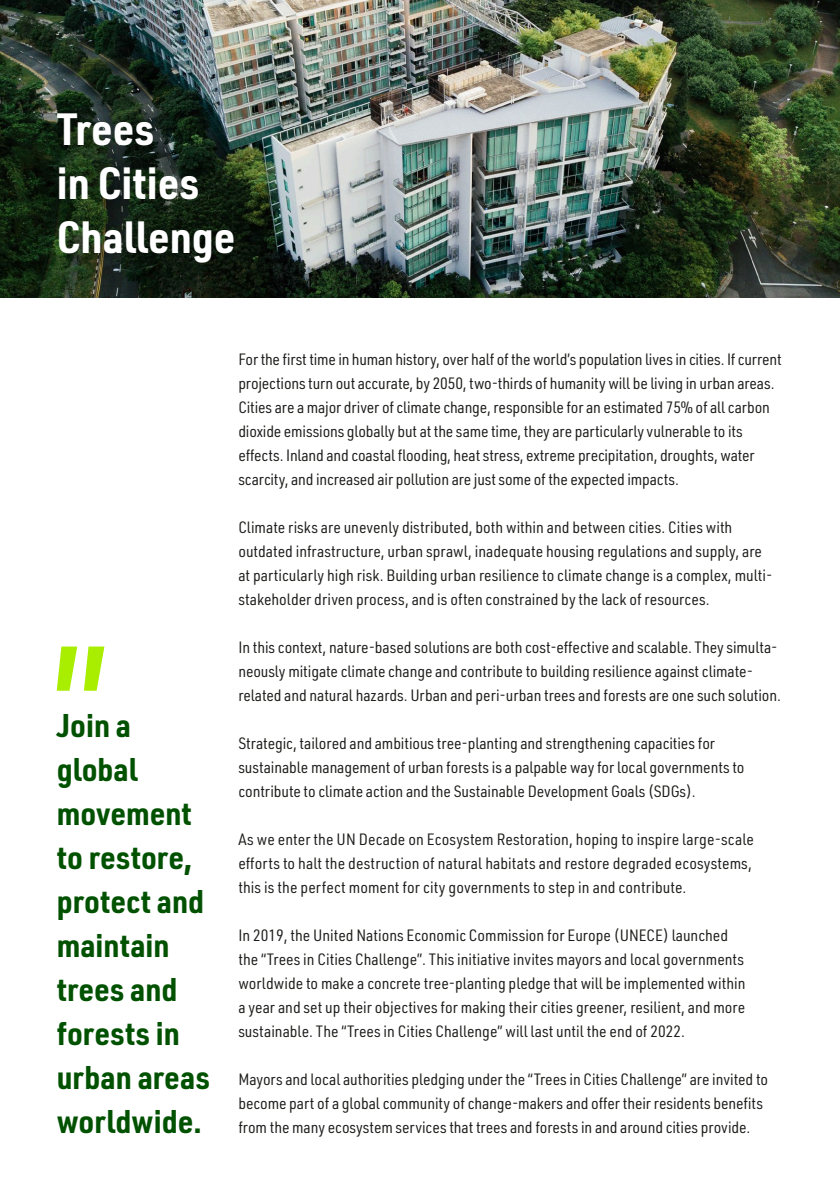
<style>
.page{position:relative;width:840px;height:1191px;background:#fff}
.page>*{position:absolute;margin:0;border:0;box-sizing:border-box;transform-origin:0 0}
.t1{font:700 44px/54px "URWDIN Semi Cond";color:#fff}
.t2{font:700 32px/44px "URWDIN Semi Cond";color:#005100}
.t3{font:16px/24px "URWDIN Semi Cond";color:#1d1d1b}
</style>
<div class="page">
<img style="left:0;top:0;width:839px;height:298px">
<svg style="left:57px;top:646px;width:47px;height:44px"></svg>
<hr style="left:839px;top:0;width:1px;height:1191px;background:#b0ce00">
<h1 class="t1" style="left:57px;top:100px;width:180px">Trees<br>in Cities<br>Challenge</h1>
<h2 class="t2" style="left:57px;top:702px;width:154px">Join a global movement to restore, protect and maintain trees and forests in urban areas worldwide.</h2>
<p class="t3" style="left:238px;top:346px;width:544px">For the first time in human history, over half of the world’s population lives in cities. If current projections turn out accurate, by 2050, two-thirds of humanity will be living in urban areas.<br>Cities are a major driver of climate change, responsible for an estimated 75% of all carbon dioxide emissions globally but at the same time, they are particularly vulnerable to its effects. Inland and coastal flooding, heat stress, extreme precipitation, droughts, water scarcity, and increased air pollution are just some of the expected impacts.</p>
<p class="t3" style="left:238px;top:514px;width:535px">Climate risks are unevenly distributed, both within and between cities. Cities with outdated infrastructure, urban sprawl, inadequate housing regulations and supply, are at particularly high risk. Building urban resilience to climate change is a complex, multi&shy;stakeholder driven process, and is often constrained by the lack of resources.</p>
<p class="t3" style="left:238px;top:634px;width:543px">In this context, nature-based solutions are both cost-effective and scalable. They simulta&shy;neously mitigate climate change and contribute to building resilience against climate&shy;related and natural hazards. Urban and peri-urban trees and forests are one such solution.</p>
<p class="t3" style="left:238px;top:730px;width:507px">Strategic, tailored and ambitious tree-planting and strengthening capacities for sustainable management of urban forests is a palpable way for local governments to contribute to climate action and the Sustainable Development Goals (SDGs).</p>
<p class="t3" style="left:238px;top:826px;width:517px">As we enter the UN Decade on Ecosystem Restoration, hoping to inspire large-scale efforts to halt the destruction of natural habitats and restore degraded ecosystems, this is the perfect moment for city governments to step in and contribute.</p>
<p class="t3" style="left:238px;top:922px;width:508px">In 2019, the United Nations Economic Commission for Europe (UNECE) launched the “Trees in Cities Challenge”. This initiative invites mayors and local governments worldwide to make a concrete tree-planting pledge that will be implemented within a year and set up their objectives for making their cities greener, resilient, and more sustainable. The “Trees in Cities Challenge” will last until the end of 2022.</p>
<p class="t3" style="left:238px;top:1066px;width:531px">Mayors and local authorities pledging under the “Trees in Cities Challenge” are invited to become part of a global community of change-makers and offer their residents benefits from the many ecosystem services that trees and forests in and around cities provide.</p>
</div>
